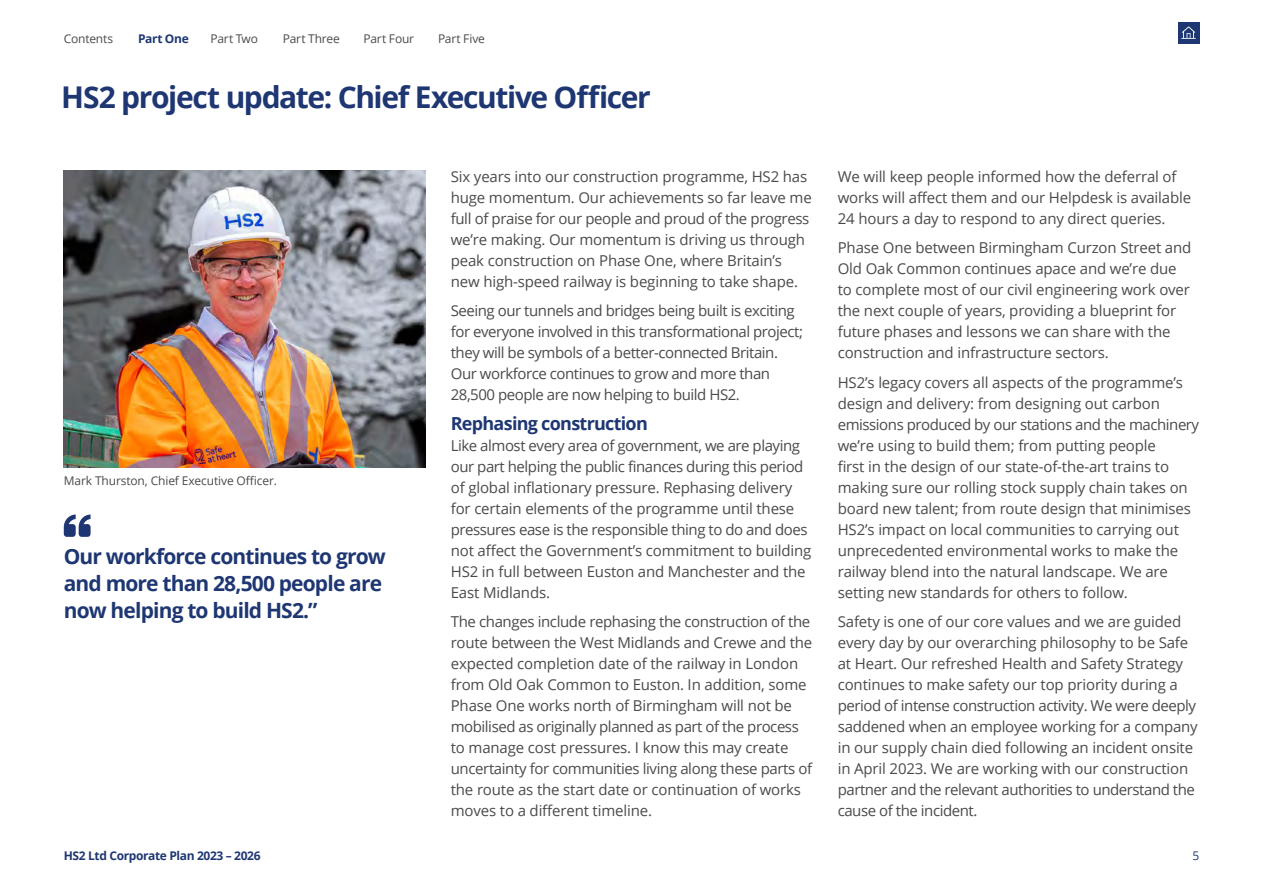
<style>
.page{position:relative;width:1263px;height:893px;background:#fff}
.page>*{position:absolute;margin:0;border:0;box-sizing:border-box;transform-origin:0 0}
.t1{font:700 30px "Open Sans";letter-spacing:-.045em;color:#1e3773}
.t2{font:700 21px/27px "Open Sans";letter-spacing:-.04em;color:#1e3773}
.t3{font:700 18px "Open Sans";letter-spacing:-.04em;color:#1e3773}
.t4{font:15px/21px "Open Sans";letter-spacing:-.01em;color:#4a4a49}
.t5{font:15px/21px "Open Sans";letter-spacing:-.03em;color:#4a4a49}
.t6{font:12px "Open Sans";letter-spacing:-.01em;color:#4a4a49}
.t7{font:700 12px "Open Sans";letter-spacing:-.03em;color:#1e3773}
.t8{font:12px "Open Sans";color:#1e3773}
</style>
<div class="page">
<div style="left:1178px;top:22px;width:21px;height:21px;background:#1e3773"></div>
<svg style="left:1181px;top:26px;width:15px;height:13px"></svg>
<img style="left:64px;top:170px;width:361px;height:298px">
<svg style="left:64px;top:514px;width:27px;height:23px"></svg>
<p class="t6" style="left:64px;top:31px;width:51px">Contents</p>
<p class="t7" style="left:138px;top:30px;width:52px">Part One</p>
<p class="t6" style="left:210px;top:31px;width:49px">Part Two</p>
<p class="t6" style="left:283px;top:31px;width:59px">Part Three</p>
<p class="t6" style="left:364px;top:31px;width:52px">Part Four</p>
<p class="t6" style="left:438px;top:31px;width:49px">Part Five</p>
<h3 class="t1" style="left:61px;top:76px;width:591px">HS2 project update: Chief Executive Officer</h3>
<p class="t6" style="left:64px;top:473px;width:215px">Mark Thurston, Chief Executive Officer.</p>
<p class="t2" style="left:64px;top:542px;width:324px">Our workforce continues to grow and more than 28,500 people are now helping to build HS2.”</p>
<p class="t4" style="left:451px;top:165px;width:362px">Six years into our construction programme, HS2 has huge momentum. Our achievements so far leave me full of praise for our people and proud of the progress we’re making. Our momentum is driving us through peak construction on Phase One, where Britain’s new high-speed railway is beginning to take shape.</p>
<p class="t5" style="left:451px;top:300px;width:354px">Seeing our tunnels and bridges being built is exciting for everyone involved in this transformational project; they will be symbols of a better-connected Britain.<br>Our workforce continues to grow and more than 28,500 people are now helping to build HS2.</p>
<h4 class="t3" style="left:451px;top:410px;width:199px">Rephasing construction</h4>
<p class="t4" style="left:451px;top:434px;width:362px">Like almost every area of government, we are playing our part helping the public finances during this period of global inflationary pressure. Rephasing delivery for certain elements of the programme until these pressures ease is the responsible thing to do and does not affect the Government’s commitment to building HS2 in full between Euston and Manchester and the East Midlands.</p>
<p class="t4" style="left:451px;top:611px;width:363px">The changes include rephasing the construction of the route between the West Midlands and Crewe and the expected completion date of the railway in London from Old Oak Common to Euston. In addition, some Phase One works north of Birmingham will not be mobilised as originally planned as part of the process to manage cost pressures. I know this may create uncertainty for communities living along these parts of the route as the start date or continuation of works moves to a different timeline.</p>
<p class="t4" style="left:838px;top:165px;width:355px">We will keep people informed how the deferral of works will affect them and our Helpdesk is available<br>24 hours a day to respond to any direct queries.</p>
<p class="t4" style="left:838px;top:237px;width:355px">Phase One between Birmingham Curzon Street and Old Oak Common continues apace and we’re due to complete most of our civil engineering work over the next couple of years, providing a blueprint for future phases and lessons we can share with the construction and infrastructure sectors.</p>
<p class="t4" style="left:838px;top:371px;width:363px">HS2’s legacy covers all aspects of the programme’s design and delivery: from designing out carbon emissions produced by our stations and the machinery we’re using to build them; from putting people<br>first in the design of our state-of-the-art trains to making sure our rolling stock supply chain takes on board new talent; from route design that minimises HS2’s impact on local communities to carrying out unprecedented environmental works to make the railway blend into the natural landscape. We are setting new standards for others to follow.</p>
<p class="t4" style="left:838px;top:611px;width:361px">Safety is one of our core values and we are guided every day by our overarching philosophy to be Safe at Heart. Our refreshed Health and Safety Strategy continues to make safety our top priority during a period of intense construction activity. We were deeply saddened when an employee working for a company in our supply chain died following an incident onsite in April 2023. We are working with our construction partner and the relevant authorities to understand the cause of the incident.</p>
<p class="t7" style="left:64px;top:847px;width:198px">HS2 Ltd Corporate Plan 2023 – 2026</p>
<p class="t8" style="left:1192px;top:847px;width:8px">5</p>
</div>
